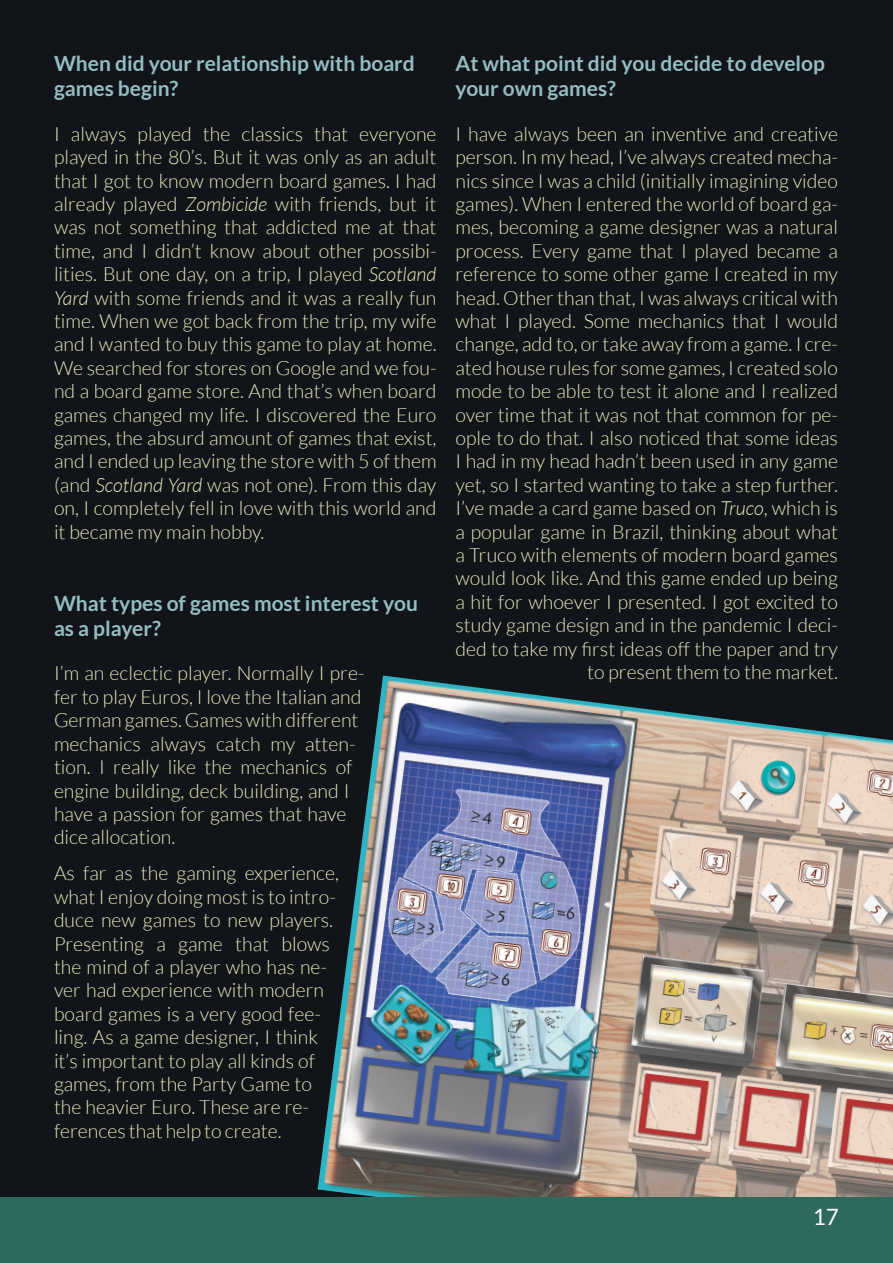
<style>
.page{position:relative;width:893px;height:1263px;background:#111418}
.page>*{position:absolute;margin:0;border:0;box-sizing:border-box;transform-origin:0 0}
.t1{font:22.5px "Lato";color:#fff}
.t2{font:700 21px/25.2px "Lato";color:#94bdc2}
.t3{font:300 19.5px/23.4px "Lato";color:#eceabf}
.s1{font-style:italic;color:#edebbd}
</style>
<div class="page">
<img style="left:318px;top:675px;width:575px;height:522px">
<div style="left:0;top:1197px;width:893px;height:66px;background:#2d6a5d"></div>
<p class="t2" style="left:54px;top:50px;width:362px">When did your relationship with board games begin?</p>
<p class="t3" style="left:54px;top:122px;width:384px;text-align:justify">I always played the classics that everyone played in the 80’s. But it was only as an adult that I got to know modern board games. I had already played <span class="s1">Zombicide</span> with friends, but it was not something that addicted me at that time, and I didn’t know about other possibi&shy;lities. But one day, on a trip, I played <span class="s1">Scotland Yard</span> with some friends and it was a really fun time. When we got back from the trip, my wife and I wanted to buy this game to play at home.<br>We searched for stores on Google and we fou&shy;nd a board game store. And that’s when board games changed my life. I discovered the Euro games, the absurd amount of games that exist, and I ended up leaving the store with 5 of them (and <span class="s1">Scotland Yard</span> was not one). From this day on, I completely fell in love with this world and it became my main hobby.</p>
<p class="t2" style="left:54px;top:590px;width:365px">What types of games most interest you as a player?</p>
<p class="t3" style="left:54px;top:662px;width:312px">I’m an eclectic player. Normally I pre&shy;fer to play Euros, I love the Italian and German games. Games with different mechanics always catch my atten&shy;tion. I really like the mechanics of engine building, deck building, and I have a passion for games that have dice allocation.</p>
<p class="t3" style="left:54px;top:862px;width:286px">As far as the gaming experience, what I enjoy doing most is to intro&shy;duce new games to new players.<br>Presenting a game that blows the mind of a player who has ne&shy;ver had experience with modern board games is a very good fee&shy;ling. As a game designer, I think it’s important to play all kinds of games, from the Party Game to the heavier Euro. These are re&shy;ferences that help to create.</p>
<p class="t2" style="left:455px;top:50px;width:371px">At what point did you decide to develop your own games?</p>
<p class="t3" style="left:455px;top:122px;width:384px;text-align:right">I have always been an inventive and creative person. In my head, I’ve always created mecha&shy;nics since I was a child (initially imagining video games). When I entered the world of board ga&shy;mes, becoming a game designer was a natural process. Every game that I played became a reference to some other game I created in my head. Other than that, I was always critical with what I played. Some mechanics that I would change, add to, or take away from a game. I cre&shy;ated house rules for some games, I created solo mode to be able to test it alone and I realized over time that it was not that common for pe&shy;ople to do that. I also noticed that some ideas I had in my head hadn’t been used in any game yet, so I started wanting to take a step further.<br>I’ve made a card game based on <span class="s1">Truco</span>, which is a popular game in Brazil, thinking about what a Truco with elements of modern board games would look like. And this game ended up being a hit for whoever I presented. I got excited to study game design and in the pandemic I deci&shy;ded to take my first ideas off the paper and try to present them to the market.</p>
<p class="t1" style="left:813px;top:1204px;width:28px">17</p>
</div>
